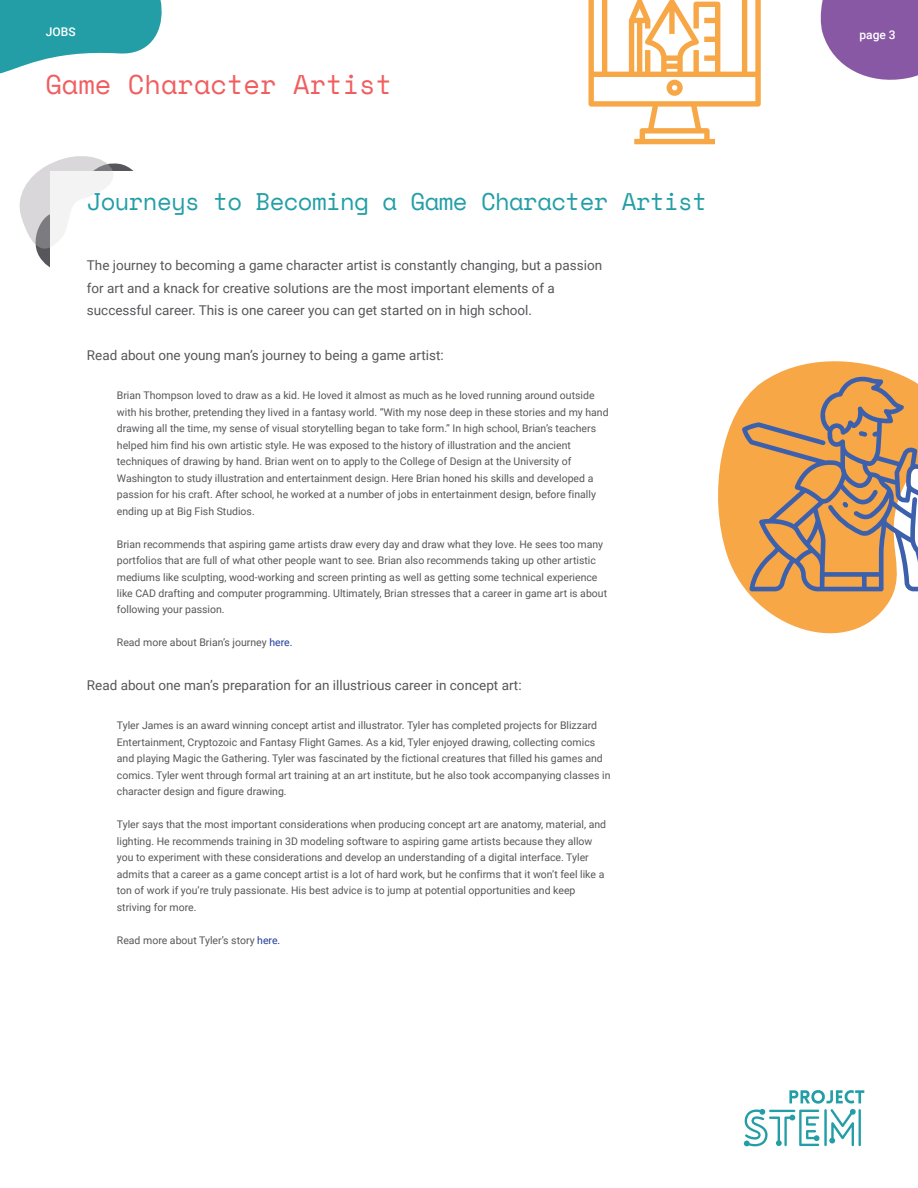
<style>
.page{position:relative;width:918px;height:1188px;background:#fff}
.page>*{position:absolute;margin:0;border:0;box-sizing:border-box;transform-origin:0 0}
.t1{font:27px "Space Mono";color:#f05e60}
.t2{font:24px "Space Mono";letter-spacing:-.025em;color:#239ea7}
.t3{font:13.5px/22.5px "Roboto";color:#57575b}
.t4{font:500 12px "Roboto";color:#fff}
.t5{font:10.5px/16.5px "Roboto";color:#57575b}
.s1{color:#223f99}
</style>
<div class="page">
<svg style="left:718px;top:361px;width:200px;height:273px"></svg>
<svg style="left:0;top:0;width:162px;height:74px"></svg>
<svg style="left:820px;top:0;width:98px;height:80px;background:#986eaf"></svg>
<svg style="left:589px;top:0;width:172px;height:144px"></svg>
<svg style="left:742px;top:371px;width:176px;height:220px;background:#cd9b67"></svg>
<svg style="left:744px;top:1090px;width:120px;height:56px"></svg>
<hr style="left:769px;top:1110px;width:26px;height:2px;background:#239ea7">
<svg style="left:19px;top:156px;width:115px;height:112px"></svg>
<p class="t4" style="left:46px;top:23px;width:31px">JOBS</p>
<p class="t4" style="left:859px;top:26px;width:38px">page 3</p>
<h1 class="t1" style="left:45px;top:65px;width:349px">Game Character Artist</h1>
<h2 class="t2" style="left:87px;top:183px;width:622px">Journeys to Becoming a Game Character Artist</h2>
<p class="t3" style="left:87px;top:253px;width:517px">The journey to becoming a game character artist is constantly changing, but a passion for art and a knack for creative solutions are the most important elements of a successful career. This is one career you can get started on in high school.</p>
<p class="t3" style="left:87px;top:343px;width:358px">Read about one young man’s journey to being a game artist:</p>
<p class="t5" style="left:117px;top:387px;width:493px">Brian Thompson loved to draw as a kid. He loved it almost as much as he loved running around outside with his brother, pretending they lived in a fantasy world. “With my nose deep in these stories and my hand drawing all the time, my sense of visual storytelling began to take form.” In high school, Brian’s teachers helped him find his own artistic style. He was exposed to the history of illustration and the ancient techniques of drawing by hand. Brian went on to apply to the College of Design at the University of Washington to study illustration and entertainment design. Here Brian honed his skills and developed a passion for his craft. After school, he worked at a number of jobs in entertainment design, before finally ending up at Big Fish Studios.</p>
<p class="t5" style="left:117px;top:535px;width:492px">Brian recommends that aspiring game artists draw every day and draw what they love. He sees too many portfolios that are full of what other people want to see. Brian also recommends taking up other artistic mediums like sculpting, wood-working and screen printing as well as getting some technical experience like CAD drafting and computer programming. Ultimately, Brian stresses that a career in game art is about following your passion.</p>
<p class="t5" style="left:117px;top:634px;width:177px">Read more about Brian’s journey <span class="s1">here.</span></p>
<p class="t3" style="left:87px;top:674px;width:436px">Read about one man’s preparation for an illustrious career in concept art:</p>
<p class="t5" style="left:117px;top:717px;width:495px">Tyler James is an award winning concept artist and illustrator. Tyler has completed projects for Blizzard Entertainment, Cryptozoic and Fantasy Flight Games. As a kid, Tyler enjoyed drawing, collecting comics and playing Magic the Gathering. Tyler was fascinated by the fictional creatures that filled his games and comics. Tyler went through formal art training at an art institute, but he also took accompanying classes in character design and figure drawing.</p>
<p class="t5" style="left:117px;top:816px;width:491px">Tyler says that the most important considerations when producing concept art are anatomy, material, and lighting. He recommends training in 3D modeling software to aspiring game artists because they allow you to experiment with these considerations and develop an understanding of a digital interface. Tyler admits that a career as a game concept artist is a lot of hard work, but he confirms that it won’t feel like a ton of work if you’re truly passionate. His best advice is to jump at potential opportunities and keep striving for more.</p>
<p class="t5" style="left:117px;top:931px;width:165px">Read more about Tyler’s story <span class="s1">here.</span></p>
</div>
